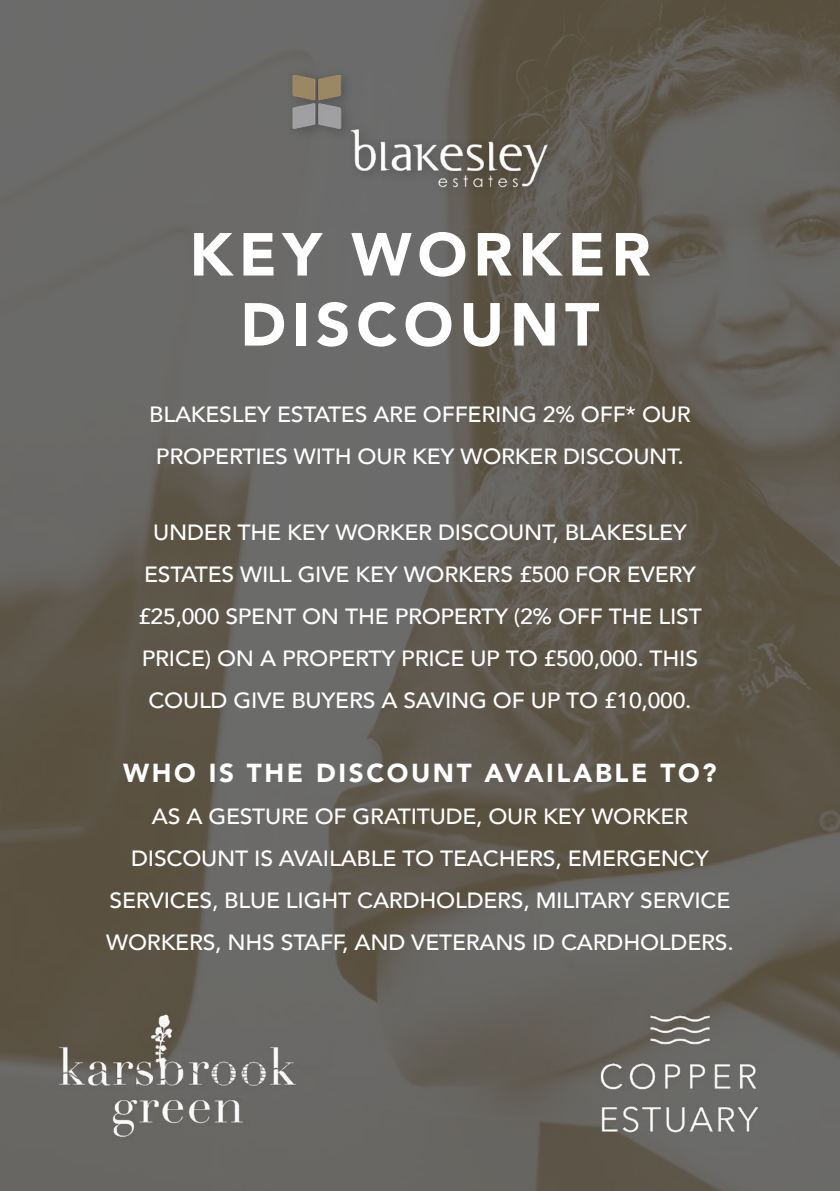
<style>
.page{position:relative;width:840px;height:1191px;background:#fff}
.page>*{position:absolute;margin:0;border:0;box-sizing:border-box;transform-origin:0 0}
.t1{font:900 60px/70px "Avenir";letter-spacing:.1em;color:#fff;text-align:center}
.t2{font:900 26px "Avenir";letter-spacing:.1em;color:#fff}
.t3{font:500 22px/42px "Avenir";letter-spacing:-.01em;color:#fff;text-align:center;scale:1.04 1}
</style>
<div class="page">
<img style="left:0;top:0;width:839px;height:1191px">
<img style="left:560px;top:997px;width:240px;height:162px">
<div style="left:285px;top:66px;width:274px;height:134px;background:#000;opacity:.2"></div>
<img style="left:287px;top:68px;width:265px;height:125px">
<img style="left:43px;top:997px;width:266px;height:162px">
<h1 class="t1" style="left:189px;top:220px;width:462px">KEY WORKER<br>DISCOUNT</h1>
<p class="t3" style="left:149px;top:395px;width:522px">BLAKESLEY ESTATES ARE OFFERING 2% OFF* OUR<br>PROPERTIES WITH OUR KEY WORKER DISCOUNT.</p>
<p class="t3" style="left:138px;top:513px;width:543px">UNDER THE KEY WORKER DISCOUNT, BLAKESLEY ESTATES WILL GIVE KEY WORKERS £500 FOR EVERY £25,000 SPENT ON THE PROPERTY (2% OFF THE LIST PRICE) ON A PROPERTY PRICE UP TO £500,000. THIS COULD GIVE BUYERS A SAVING OF UP TO £10,000.</p>
<p class="t2" style="left:123px;top:758px;width:594px">WHO IS THE DISCOUNT AVAILABLE TO?</p>
<p class="t3" style="left:106px;top:797px;width:604px">AS A GESTURE OF GRATITUDE, OUR KEY WORKER DISCOUNT IS AVAILABLE TO TEACHERS, EMERGENCY SERVICES, BLUE LIGHT CARDHOLDERS, MILITARY SERVICE WORKERS, NHS STAFF, AND VETERANS ID CARDHOLDERS.</p>
</div>
